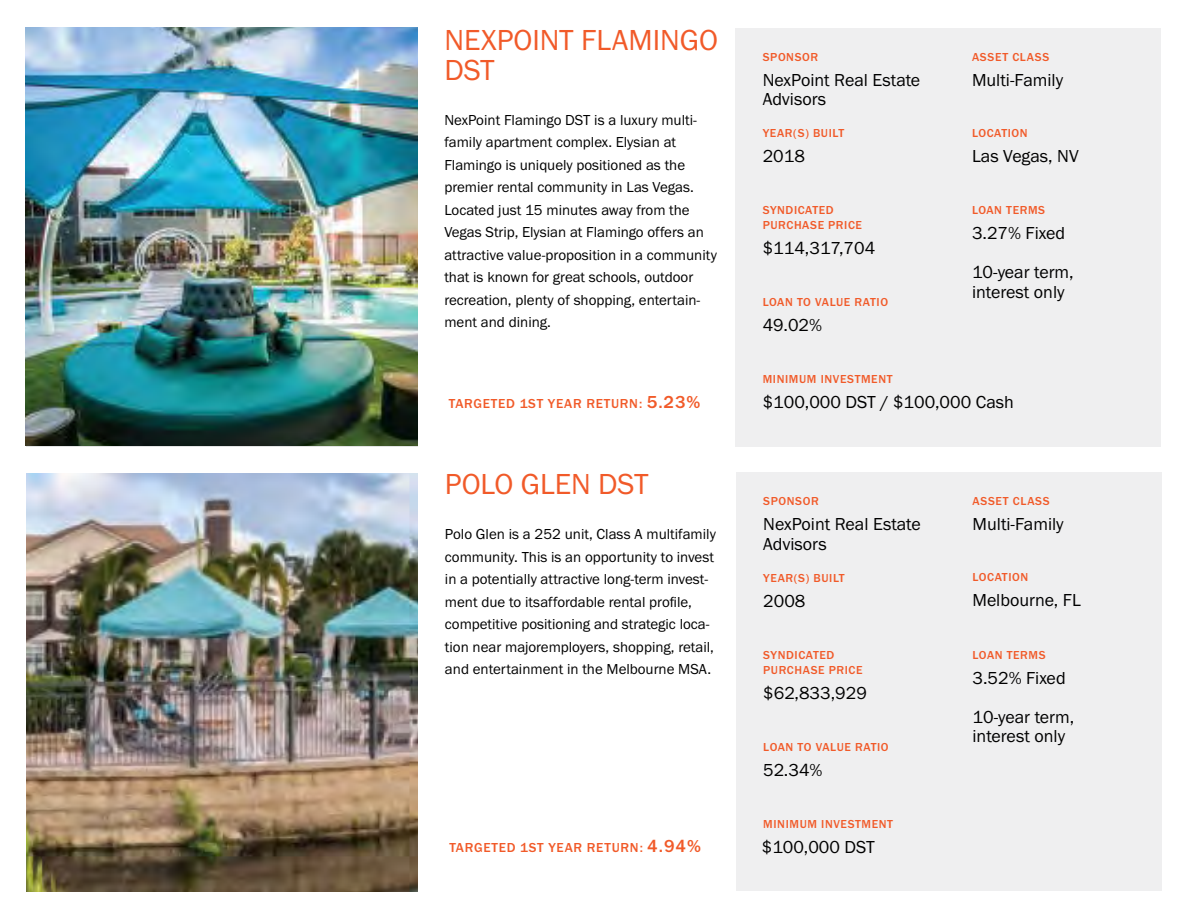
<style>
.page{position:relative;width:1188px;height:918px;background:#fff}
.page>*{position:absolute;margin:0;border:0;box-sizing:border-box;transform-origin:0 0}
.t1{font:30px/30px "Franklin Gothic URW Boo";color:#f15a29}
.t2{font:18px/39px "Franklin Gothic URW Boo";color:#000}
.t3{font:15px/22.5px "Franklin Gothic URW Boo";color:#000}
.t4{font:500 13.5px "Franklin Gothic URW";letter-spacing:.05em;color:#f15a29}
.t5{font:500 12px/15px "Franklin Gothic URW";letter-spacing:.05em;color:#f15a29}
.s1{font-size:18px}
</style>
<div class="page">
<div style="left:735px;top:28px;width:426px;height:419px;background:#efeff0"></div>
<img style="left:26px;top:27px;width:391px;height:419px">
<div style="left:736px;top:472px;width:426px;height:419px;background:#efeff0"></div>
<img style="left:26px;top:473px;width:392px;height:419px">
<h1 class="t1" style="left:444px;top:24px;width:275px">NEXPOINT FLAMINGO<br>DST</h1>
<p class="t3" style="left:444px;top:108px;width:274px">NexPoint Flamingo DST is a luxury multi&shy;family apartment complex. Elysian at Flamingo is uniquely positioned as the premier rental community in Las Vegas.<br>Located just 15 minutes away from the Vegas Strip, Elysian at Flamingo offers an attractive value-proposition in a community that is known for great schools, outdoor recreation, plenty of shopping, entertain&shy;ment and dining.</p>
<p class="t4" style="left:449px;top:395px;width:253px">TARGETED 1ST YEAR RETURN: <span class="s1">5.23%</span></p>
<h1 class="t1" style="left:445px;top:469px;width:205px">POLO GLEN DST</h1>
<p class="t3" style="left:445px;top:523px;width:272px">Polo Glen is a 252 unit, Class A multifamily community. This is an opportunity to invest in a potentially attractive long-term invest&shy;ment due to itsaffordable rental profile, competitive positioning and strategic loca&shy;tion near majoremployers, shopping, retail, and entertainment in the Melbourne MSA.</p>
<p class="t4" style="left:449px;top:840px;width:253px">TARGETED 1ST YEAR RETURN: <span class="s1">4.94%</span></p>
<p class="t5" style="left:763px;top:49px;width:57px">SPONSOR</p>
<p class="t2" style="left:763px;top:69px;width:159px;line-height:19.5px">NexPoint Real Estate<br>Advisors</p>
<p class="t5" style="left:763px;top:125px;width:83px">YEAR(S) BUILT</p>
<p class="t2" style="left:763px;top:136px;width:44px">2018</p>
<p class="t5" style="left:763px;top:202px;width:101px">SYNDICATED<br>PURCHASE PRICE</p>
<p class="t2" style="left:763px;top:228px;width:114px">$114,317,704</p>
<p class="t5" style="left:763px;top:294px;width:127px">LOAN TO VALUE RATIO</p>
<p class="t2" style="left:763px;top:306px;width:61px">49.02%</p>
<p class="t5" style="left:763px;top:372px;width:131px">MINIMUM INVESTMENT</p>
<p class="t5" style="left:972px;top:49px;width:79px">ASSET CLASS</p>
<p class="t2" style="left:972px;top:60px;width:93px">Multi-Family</p>
<p class="t5" style="left:972px;top:125px;width:57px">LOCATION</p>
<p class="t2" style="left:972px;top:136px;width:108px">Las Vegas, NV</p>
<p class="t5" style="left:972px;top:202px;width:75px">LOAN TERMS</p>
<p class="t2" style="left:972px;top:213px;width:103px">3.27% Fixed<br>10-year term,</p>
<p class="t2" style="left:972px;top:272px;width:94px">interest only</p>
<p class="t2" style="left:763px;top:382px;width:253px">$100,000 DST / $100,000 Cash</p>
<p class="t5" style="left:763px;top:493px;width:57px">SPONSOR</p>
<p class="t2" style="left:763px;top:514px;width:159px;line-height:19.5px">NexPoint Real Estate<br>Advisors</p>
<p class="t5" style="left:763px;top:570px;width:83px">YEAR(S) BUILT</p>
<p class="t2" style="left:763px;top:581px;width:44px">2008</p>
<p class="t5" style="left:763px;top:647px;width:101px">SYNDICATED<br>PURCHASE PRICE</p>
<p class="t2" style="left:763px;top:673px;width:105px">$62,833,929</p>
<p class="t5" style="left:763px;top:739px;width:127px">LOAN TO VALUE RATIO</p>
<p class="t2" style="left:763px;top:750px;width:61px">52.34%</p>
<p class="t5" style="left:763px;top:816px;width:131px">MINIMUM INVESTMENT</p>
<p class="t2" style="left:762px;top:827px;width:115px">$100,000 DST</p>
<p class="t5" style="left:973px;top:493px;width:79px">ASSET CLASS</p>
<p class="t2" style="left:973px;top:504px;width:93px">Multi-Family</p>
<p class="t5" style="left:973px;top:570px;width:57px">LOCATION</p>
<p class="t2" style="left:973px;top:581px;width:110px">Melbourne, FL</p>
<p class="t5" style="left:973px;top:647px;width:75px">LOAN TERMS</p>
<p class="t2" style="left:973px;top:658px;width:103px">3.52% Fixed<br>10-year term,</p>
<p class="t2" style="left:973px;top:716px;width:94px">interest only</p>
</div>
